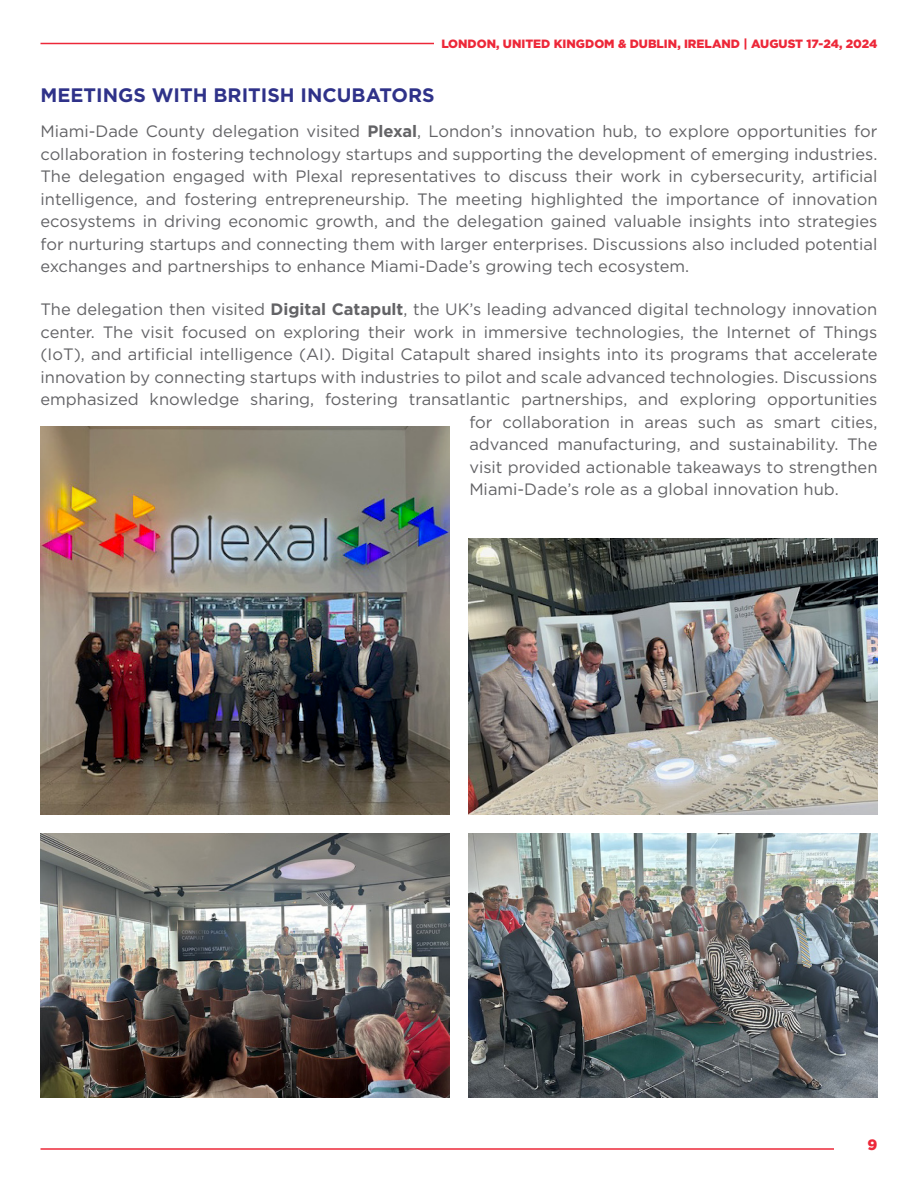
<style>
.page{position:relative;width:918px;height:1188px;background:#fff}
.page>*{position:absolute;margin:0;border:0;box-sizing:border-box;transform-origin:0 0}
.Body{font:700 19.5px "Gotham";color:#2f3289}
.Body-2{font:16.5px/22.5px "Gotham";color:#636366;text-align:justify}
.t1{font:900 15px "Gotham";color:#ed2839}
.t2{font:900 12px "Gotham";color:#ed2839}
.s1{font-weight:700}
</style>
<div class="page">
<hr style="left:40px;top:1148px;width:794px;height:2px;background:#ed2839">
<hr style="left:40px;top:43px;width:815px;height:1px;background:#ed2839">
<div style="left:434px;top:38px;width:444px;height:12px;background:#fff"></div>
<img style="left:40px;top:426px;width:409px;height:388px">
<img style="left:469px;top:539px;width:409px;height:275px">
<img style="left:40px;top:833px;width:409px;height:265px">
<img style="left:469px;top:833px;width:408px;height:265px">
<p class="t2" style="left:441px;top:35px;width:438px">LONDON, UNITED KINGDOM &amp; DUBLIN, IRELAND | AUGUST 17-24, 2024</p>
<p class="Body" style="left:40px;top:82px;width:396px">MEETINGS WITH BRITISH INCUBATORS</p>
<p class="Body-2" style="left:40px;top:120px;width:839px">Miami-Dade County delegation visited <span class="s1">Plexal</span>, London’s innovation hub, to explore opportunities for collaboration in fostering technology startups and supporting the development of emerging industries.<br>The delegation engaged with Plexal representatives to discuss their work in cybersecurity, artificial intelligence, and fostering entrepreneurship. The meeting highlighted the importance of innovation ecosystems in driving economic growth, and the delegation gained valuable insights into strategies for nurturing startups and connecting them with larger enterprises. Discussions also included potential exchanges and partnerships to enhance Miami-Dade’s growing tech ecosystem.</p>
<p class="Body-2" style="left:40px;top:298px;width:838px">The delegation then visited <span class="s1">Digital Catapult</span>, the UK’s leading advanced digital technology innovation</p>
<p class="Body-2" style="left:40px;top:320px;width:838px">center. The visit focused on exploring their work in immersive technologies, the Internet of Things</p>
<p class="Body-2" style="left:40px;top:343px;width:839px">(IoT), and artificial intelligence (AI). Digital Catapult shared insights into its programs that accelerate</p>
<p class="Body-2" style="left:40px;top:365px;width:838px">innovation by connecting startups with industries to pilot and scale advanced technologies. Discussions</p>
<p class="Body-2" style="left:40px;top:388px;width:839px">emphasized knowledge sharing, fostering transatlantic partnerships, and exploring opportunities</p>
<p class="Body-2" style="left:469px;top:410px;width:410px">for collaboration in areas such as smart cities,</p>
<p class="Body-2" style="left:469px;top:433px;width:410px">advanced manufacturing, and sustainability. The</p>
<p class="Body-2" style="left:469px;top:455px;width:410px">visit provided actionable takeaways to strengthen</p>
<p class="Body-2" style="left:469px;top:478px;width:371px">Miami-Dade’s role as a global innovation hub.</p>
<p class="t1" style="left:868px;top:1134px;width:11px">9</p>
</div>
